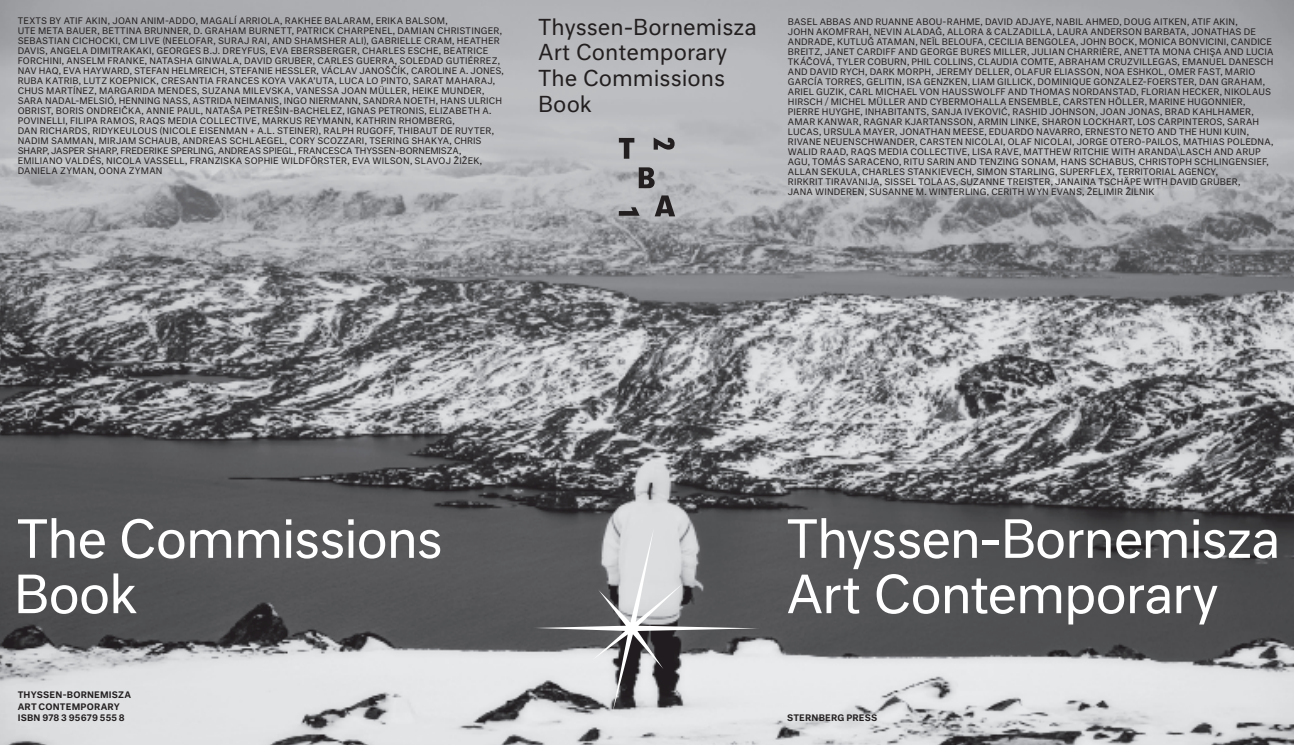
<style>
.page{position:relative;width:1294px;height:745px;background:#fff}
.page>*{position:absolute;margin:0;border:0;box-sizing:border-box;transform-origin:0 0}
.BIO__CAPTION{font:51px "Neutral";letter-spacing:-.03em;color:#fff}
.t1{font:21.38px/25.6px "Neutral";color:#231f20}
.CONTENTS_NEW{font:8.75px/10px "Neutral";letter-spacing:.015em;color:#231f20}
.BIO__CAPTION-2{font:500 8.75px "Neutral";letter-spacing:.02em;color:#231f20}
</style>
<div class="page">
<img style="left:0;top:0;width:1293px;height:744px">
<svg style="left:534px;top:526px;width:226px;height:187px;background:#919194"></svg>
<svg style="left:619px;top:138px;width:15px;height:21px"></svg>
<svg style="left:638px;top:167px;width:16px;height:21px"></svg>
<svg style="left:654px;top:195px;width:21px;height:21px"></svg>
<svg style="left:653px;top:137px;width:21px;height:12px"></svg>
<svg style="left:618px;top:207px;width:21px;height:8px"></svg>
<p class="CONTENTS_NEW" style="left:18px;top:16px;width:487px">TEXTS BY ATIF AKIN, JOAN ANIM-ADDO, MAGALÍ ARRIOLA, RAKHEE BALARAM, ERIKA BALSOM,<br>UTE META BAUER, BETTINA BRUNNER, D. GRAHAM BURNETT, PATRICK CHARPENEL, DAMIAN CHRISTINGER, SEBASTIAN CICHOCKI, CM LIVE (NEELOFAR, SURAJ RAI, AND SHAMSHER ALI), GABRIELLE CRAM, HEATHER DAVIS, ANGELA DIMITRAKAKI, GEORGES B.J. DREYFUS, EVA EBERSBERGER, CHARLES ESCHE, BEATRICE FORCHINI, ANSELM FRANKE, NATASHA GINWALA, DAVID GRUBER, CARLES GUERRA, SOLEDAD GUTIÉRREZ, NAV HAQ, EVA HAYWARD, STEFAN HELMREICH, STEFANIE HESSLER, VÁCLAV JANOŠČÍK, CAROLINE A. JONES, RUBA KATRIB, LUTZ KOEPNICK, CRESANTIA FRANCES KOYA VAKA’UTA, LUCA LO PINTO, SARAT MAHARAJ, CHUS MARTÍNEZ, MARGARIDA MENDES, SUZANA MILEVSKA, VANESSA JOAN MÜLLER, HEIKE MUNDER, SARA NADAL-MELSIÓ, HENNING NASS, ASTRIDA NEIMANIS, INGO NIERMANN, SANDRA NOETH, HANS ULRICH OBRIST, BORIS ONDREIČKA, ANNIE PAUL, NATAŠA PETREŠIN-BACHELEZ, IGNAS PETRONIS, ELIZABETH A.<br>POVINELLI, FILIPA RAMOS, RAQS MEDIA COLLECTIVE, MARKUS REYMANN, KATHRIN RHOMBERG,<br>DAN RICHARDS, RIDYKEULOUS (NICOLE EISENMAN + A.L. STEINER), RALPH RUGOFF, THIBAUT DE RUYTER, NADIM SAMMAN, MIRJAM SCHAUB, ANDREAS SCHLAEGEL, CORY SCOZZARI, TSERING SHAKYA, CHRIS SHARP, JASPER SHARP, FREDERIKE SPERLING, ANDREAS SPIEGL, FRANCESCA THYSSEN-BORNEMISZA, EMILIANO VALDÉS, NICOLA VASSELL, FRANZISKA SOPHIE WILDFÖRSTER, EVA WILSON, SLAVOJ ŽIŽEK, DANIELA ZYMAN, OONA ZYMAN</p>
<p class="CONTENTS_NEW" style="left:788px;top:16px;width:451px">BASEL ABBAS AND RUANNE ABOU-RAHME, DAVID ADJAYE, NABIL AHMED, DOUG AITKEN, ATIF AKIN,</p>
<p class="t1" style="left:538px;top:13px;width:220px">Thyssen-Bornemisza<br>Art Contemporary</p>
<p class="t1" style="left:538px;top:65px;width:188px">The Commissions</p>
<p class="t1" style="left:538px;top:90px;width:55px">Book</p>
<p class="CONTENTS_NEW" style="left:788px;top:26px;width:487px">JOHN AKOMFRAH, NEVIN ALADAĞ, ALLORA &amp; CALZADILLA, LAURA ANDERSON BARBATA, JONATHAS DE ANDRADE, KUTLUĞ ATAMAN, NEÏL BELOUFA, CECILIA BENGOLEA, JOHN BOCK, MONICA BONVICINI, CANDICE BREITZ, JANET CARDIFF AND GEORGE BURES MILLER, JULIAN CHARRIÈRE, ANETTA MONA CHIŞA AND LUCIA TKÁČOVÁ, TYLER COBURN, PHIL COLLINS, CLAUDIA COMTE, ABRAHAM CRUZVILLEGAS, EMANUEL DANESCH AND DAVID RYCH, DARK MORPH, JEREMY DELLER, OLAFUR ELIASSON, NOA ESHKOL, OMER FAST, MARIO GARCÍA TORRES, GELITIN, ISA GENZKEN, LIAM GILLICK, DOMINIQUE GONZALEZ-FOERSTER, DAN GRAHAM, ARIEL GUZIK, CARL MICHAEL VON HAUSSWOLFF AND THOMAS NORDANSTAD, FLORIAN HECKER, NIKOLAUS HIRSCH / MICHEL MÜLLER AND CYBERMOHALLA ENSEMBLE, CARSTEN HÖLLER, MARINE HUGONNIER, PIERRE HUYGHE, INHABITANTS, SANJA IVEKOVIĆ, RASHID JOHNSON, JOAN JONAS, BRAD KAHLHAMER, AMAR KANWAR, RAGNAR KJARTANSSON, ARMIN LINKE, SHARON LOCKHART, LOS CARPINTEROS, SARAH LUCAS, URSULA MAYER, JONATHAN MEESE, EDUARDO NAVARRO, ERNESTO NETO AND THE HUNI KUIN, RIVANE NEUENSCHWANDER, CARSTEN NICOLAI, OLAF NICOLAI, JORGE OTERO-PAILOS, MATHIAS POLEDNA, WALID RAAD, RAQS MEDIA COLLECTIVE, LISA RAVE, MATTHEW RITCHIE WITH ARANDA\LASCH AND ARUP AGU, TOMÁS SARACENO, RITU SARIN AND TENZING SONAM, HANS SCHABUS, CHRISTOPH SCHLINGENSIEF, ALLAN SEKULA, CHARLES STANKIEVECH, SIMON STARLING, SUPERFLEX, TERRITORIAL AGENCY,<br>RIRKRIT TIRAVANIJA, SISSEL TOLAAS, SUZANNE TREISTER, JANAINA TSCHÄPE WITH DAVID GRUBER,<br>JANA WINDEREN, SUSANNE M. WINTERLING, CERITH WYN EVANS, ŽELIMIR ŽILNIK</p>
<p class="BIO__CAPTION" style="left:16px;top:505px;width:428px">The Commissions</p>
<p class="BIO__CAPTION" style="left:14px;top:560px;width:126px">Book</p>
<p class="BIO__CAPTION-2" style="left:18px;top:688px;width:115px">THYSSEN-BORNEMISZA</p>
<p class="BIO__CAPTION-2" style="left:18px;top:700px;width:104px">ART CONTEMPORARY</p>
<p class="BIO__CAPTION-2" style="left:18px;top:711px;width:109px">ISBN 978 3 95679 555 8</p>
<p class="BIO__CAPTION" style="left:786px;top:505px;width:495px">Thyssen-Bornemisza</p>
<p class="BIO__CAPTION" style="left:786px;top:560px;width:433px">Art Contemporary</p>
<p class="BIO__CAPTION-2" style="left:787px;top:711px;width:92px">STERNBERG PRESS</p>
</div>
